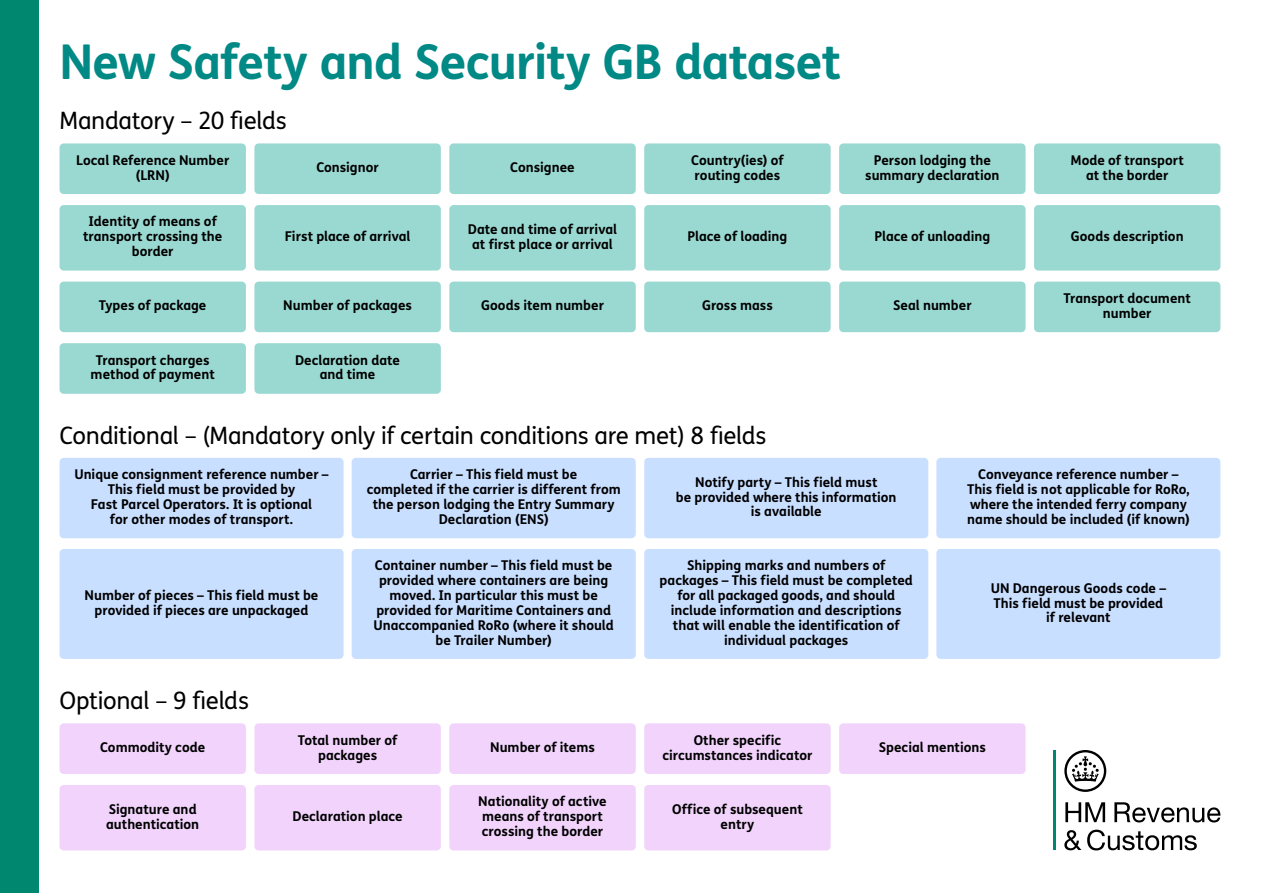
<style>
.page{position:relative;width:1263px;height:893px;background:#fff}
.page>*{position:absolute;margin:0;border:0;box-sizing:border-box;transform-origin:0 0}
.Heading_1{font:700 48px "FS Me Pro";letter-spacing:-.02em;color:#008985}
.Heading_1-2{font:24px "FS Me Pro";letter-spacing:-.015em;color:#000}
.Body_text_9pt_bold{font:700 13.5px/14.9px "FS Me Pro";color:#000;text-align:center}
</style>
<div class="page">
<div style="left:0;top:0;width:38px;height:893px;background:#00876f"></div>
<svg style="left:1064px;top:750px;width:42px;height:42px"></svg>
<svg style="left:1065px;top:802px;width:40px;height:20px"></svg>
<svg style="left:1114px;top:802px;width:106px;height:20px"></svg>
<svg style="left:1064px;top:830px;width:17px;height:20px"></svg>
<svg style="left:1087px;top:830px;width:110px;height:20px"></svg>
<hr style="left:1053px;top:750px;width:2px;height:100px;background:#00876f">
<div style="left:60px;top:143px;width:186px;height:51px;background:#9ad9d2;border-radius:4px"></div>
<div style="left:254px;top:143px;width:187px;height:51px;background:#9ad9d2;border-radius:4px"></div>
<div style="left:449px;top:143px;width:187px;height:51px;background:#9ad9d2;border-radius:4px"></div>
<div style="left:644px;top:143px;width:187px;height:51px;background:#9ad9d2;border-radius:4px"></div>
<div style="left:839px;top:143px;width:186px;height:51px;background:#9ad9d2;border-radius:4px"></div>
<div style="left:1034px;top:143px;width:186px;height:51px;background:#9ad9d2;border-radius:4px"></div>
<div style="left:60px;top:205px;width:186px;height:66px;background:#9ad9d2;border-radius:4px"></div>
<div style="left:254px;top:205px;width:187px;height:66px;background:#9ad9d2;border-radius:4px"></div>
<div style="left:449px;top:205px;width:187px;height:66px;background:#9ad9d2;border-radius:4px"></div>
<div style="left:644px;top:205px;width:187px;height:66px;background:#9ad9d2;border-radius:4px"></div>
<div style="left:839px;top:205px;width:186px;height:66px;background:#9ad9d2;border-radius:4px"></div>
<div style="left:1034px;top:205px;width:186px;height:66px;background:#9ad9d2;border-radius:4px"></div>
<div style="left:60px;top:282px;width:186px;height:50px;background:#9ad9d2;border-radius:4px"></div>
<div style="left:254px;top:282px;width:187px;height:50px;background:#9ad9d2;border-radius:4px"></div>
<div style="left:449px;top:282px;width:187px;height:50px;background:#9ad9d2;border-radius:4px"></div>
<div style="left:644px;top:282px;width:187px;height:50px;background:#9ad9d2;border-radius:4px"></div>
<div style="left:839px;top:282px;width:186px;height:50px;background:#9ad9d2;border-radius:4px"></div>
<div style="left:1034px;top:282px;width:186px;height:50px;background:#9ad9d2;border-radius:4px"></div>
<div style="left:60px;top:343px;width:186px;height:51px;background:#9ad9d2;border-radius:4px"></div>
<div style="left:254px;top:343px;width:187px;height:51px;background:#9ad9d2;border-radius:4px"></div>
<div style="left:60px;top:458px;width:284px;height:80px;background:#c9dfff;border-radius:4px"></div>
<div style="left:352px;top:458px;width:284px;height:80px;background:#c9dfff;border-radius:4px"></div>
<div style="left:644px;top:458px;width:284px;height:80px;background:#c9dfff;border-radius:4px"></div>
<div style="left:936px;top:458px;width:284px;height:80px;background:#c9dfff;border-radius:4px"></div>
<div style="left:60px;top:549px;width:284px;height:110px;background:#c9dfff;border-radius:4px"></div>
<div style="left:352px;top:549px;width:284px;height:110px;background:#c9dfff;border-radius:4px"></div>
<div style="left:644px;top:549px;width:284px;height:110px;background:#c9dfff;border-radius:4px"></div>
<div style="left:936px;top:549px;width:284px;height:110px;background:#c9dfff;border-radius:4px"></div>
<div style="left:60px;top:723px;width:186px;height:51px;background:#f1d3fb;border-radius:4px"></div>
<div style="left:254px;top:723px;width:187px;height:51px;background:#f1d3fb;border-radius:4px"></div>
<div style="left:449px;top:723px;width:187px;height:51px;background:#f1d3fb;border-radius:4px"></div>
<div style="left:644px;top:723px;width:187px;height:51px;background:#f1d3fb;border-radius:4px"></div>
<div style="left:839px;top:723px;width:186px;height:51px;background:#f1d3fb;border-radius:4px"></div>
<div style="left:60px;top:785px;width:186px;height:65px;background:#f1d3fb;border-radius:4px"></div>
<div style="left:254px;top:785px;width:187px;height:65px;background:#f1d3fb;border-radius:4px"></div>
<div style="left:449px;top:785px;width:187px;height:65px;background:#f1d3fb;border-radius:4px"></div>
<div style="left:644px;top:785px;width:187px;height:65px;background:#f1d3fb;border-radius:4px"></div>
<h1 class="Heading_1" style="left:60px;top:24px;width:783px">New Safety and Security GB dataset</h1>
<h1 class="Heading_1-2" style="left:60px;top:104px;width:229px">Mandatory – 20 fields</h1>
<p class="Body_text_9pt_bold" style="left:76px;top:152px;width:155px">Local Reference Number</p>
<p class="Body_text_9pt_bold" style="left:136px;top:167px;width:35px">(LRN)</p>
<p class="Body_text_9pt_bold" style="left:316px;top:159px;width:64px">Consignor</p>
<p class="Body_text_9pt_bold" style="left:510px;top:159px;width:66px">Consignee</p>
<p class="Body_text_9pt_bold" style="left:691px;top:152px;width:94px;text-align:left">Country(ies) of routing codes</p>
<p class="Body_text_9pt_bold" style="left:865px;top:152px;width:136px">Person lodging the summary declaration</p>
<p class="Body_text_9pt_bold" style="left:1070px;top:152px;width:115px">Mode of transport at the border</p>
<p class="Body_text_9pt_bold" style="left:83px;top:214px;width:141px">Identity of means of transport crossing the border</p>
<p class="Body_text_9pt_bold" style="left:285px;top:228px;width:127px">First place of arrival</p>
<p class="Body_text_9pt_bold" style="left:468px;top:221px;width:151px">Date and time of arrival at first place or arrival</p>
<p class="Body_text_9pt_bold" style="left:687px;top:228px;width:101px">Place of loading</p>
<p class="Body_text_9pt_bold" style="left:874px;top:228px;width:117px">Place of unloading</p>
<p class="Body_text_9pt_bold" style="left:1071px;top:228px;width:114px">Goods description</p>
<p class="Body_text_9pt_bold" style="left:99px;top:298px;width:109px">Types of package</p>
<p class="Body_text_9pt_bold" style="left:283px;top:298px;width:130px">Number of packages</p>
<p class="Body_text_9pt_bold" style="left:481px;top:298px;width:124px">Goods item number</p>
<p class="Body_text_9pt_bold" style="left:702px;top:298px;width:72px">Gross mass</p>
<p class="Body_text_9pt_bold" style="left:893px;top:298px;width:80px">Seal number</p>
<p class="Body_text_9pt_bold" style="left:1063px;top:290px;width:129px">Transport document number</p>
<p class="Body_text_9pt_bold" style="left:91px;top:352px;width:126px">Transport charges method of payment</p>
<p class="Body_text_9pt_bold" style="left:295px;top:352px;width:107px">Declaration date and time</p>
<h1 class="Heading_1-2" style="left:60px;top:419px;width:709px">Conditional – (Mandatory only if certain conditions are met) 8 fields</h1>
<p class="Body_text_9pt_bold" style="left:74px;top:466px;width:256px">Unique consignment reference number – This field must be provided by<br>Fast Parcel Operators. It is optional<br>for other modes of transport.</p>
<p class="Body_text_9pt_bold" style="left:367px;top:466px;width:256px">Carrier – This field must be<br>completed if the carrier is different from the person lodging the Entry Summary<br>Declaration (ENS)</p>
<p class="Body_text_9pt_bold" style="left:676px;top:474px;width:222px">Notify party – This field must<br>be provided where this information is available</p>
<p class="Body_text_9pt_bold" style="left:967px;top:466px;width:224px">Conveyance reference number – This field is not applicable for RoRo, where the intended ferry company name should be included (if known)</p>
<p class="Body_text_9pt_bold" style="left:85px;top:587px;width:235px">Number of pieces – This field must be provided if pieces are unpackaged</p>
<p class="Body_text_9pt_bold" style="left:373px;top:557px;width:242px">Container number – This field must be provided where containers are being moved. In particular this must be provided for Maritime Containers and Unaccompanied RoRo (where it should be Trailer Number)</p>
<p class="Body_text_9pt_bold" style="left:660px;top:557px;width:255px">Shipping marks and numbers of packages – This field must be completed for all packaged goods, and should include information and descriptions that will enable the identification of individual packages</p>
<p class="Body_text_9pt_bold" style="left:991px;top:580px;width:177px">UN Dangerous Goods code –<br>This field must be provided if relevant</p>
<h1 class="Heading_1-2" style="left:60px;top:684px;width:191px">Optional – 9 fields</h1>
<p class="Body_text_9pt_bold" style="left:100px;top:739px;width:107px">Commodity code</p>
<p class="Body_text_9pt_bold" style="left:298px;top:732px;width:101px">Total number of packages</p>
<p class="Body_text_9pt_bold" style="left:490px;top:739px;width:106px">Number of items</p>
<p class="Body_text_9pt_bold" style="left:662px;top:732px;width:152px">Other specific circumstances indicator</p>
<p class="Body_text_9pt_bold" style="left:879px;top:739px;width:109px">Special mentions</p>
<p class="Body_text_9pt_bold" style="left:106px;top:801px;width:95px;text-align:left">Signature and authentication</p>
<p class="Body_text_9pt_bold" style="left:293px;top:808px;width:112px">Declaration place</p>
<p class="Body_text_9pt_bold" style="left:478px;top:793px;width:130px;text-align:left">Nationality of active means of transport crossing the border</p>
<p class="Body_text_9pt_bold" style="left:672px;top:801px;width:132px">Office of subsequent entry</p>
</div>
